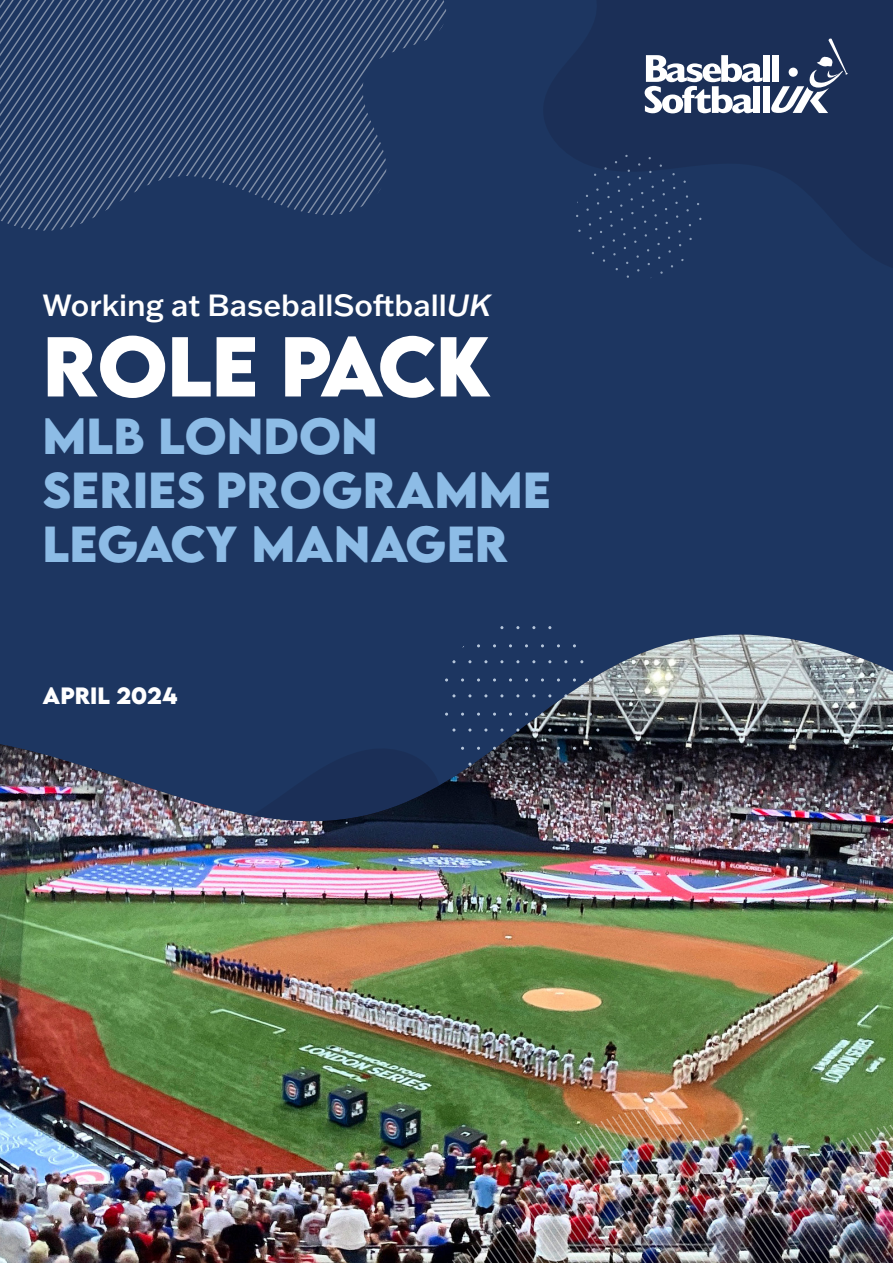
<style>
.page{position:relative;width:893px;height:1263px;background:#1d3661}
.page>*{position:absolute;margin:0;border:0;box-sizing:border-box;transform-origin:0 0}
.t1{font:700 75.3px "LEMONMILK";letter-spacing:-.045em;color:#fff}
.t2{font:700 45px/54px "LEMONMILK";color:#8dbce6}
.t3{font:500 30px "Franklin Gothic ATF";color:#fff}
.t4{font:700 21px "LEMONMILK";color:#fff}
.s1{font-style:italic}
</style>
<div class="page">
<svg style="left:0;top:0;width:446px;height:231px"></svg>
<div style="left:763px;top:86px;width:6px;height:27px;background:#fff"></div>
<svg style="left:645px;top:55px;width:118px;height:58px"></svg>
<div style="left:763px;top:55px;width:7px;height:27px;background:#fff"></div>
<svg style="left:771px;top:38px;width:77px;height:75px"></svg>
<img style="left:0;top:635px;width:893px;height:628px">
<img style="left:447px;top:1152px;width:113px;height:111px">
<img style="left:560px;top:1110px;width:84px;height:153px">
<img style="left:644px;top:1110px;width:249px;height:153px">
<p class="t3" style="left:43px;top:285px;width:450px">Working at BaseballSoftball<span class="s1">UK</span></p>
<h1 class="t1" style="left:43px;top:315px;width:450px">ROLE PACK</h1>
<p class="t2" style="left:43px;top:409px;width:510px">MLB LONDON<br>SERIES PROGRAMM E<br>LEGACY MANAGER</p>
<p class="t4" style="left:43px;top:681px;width:136px">APRIL 2024</p>
</div>
